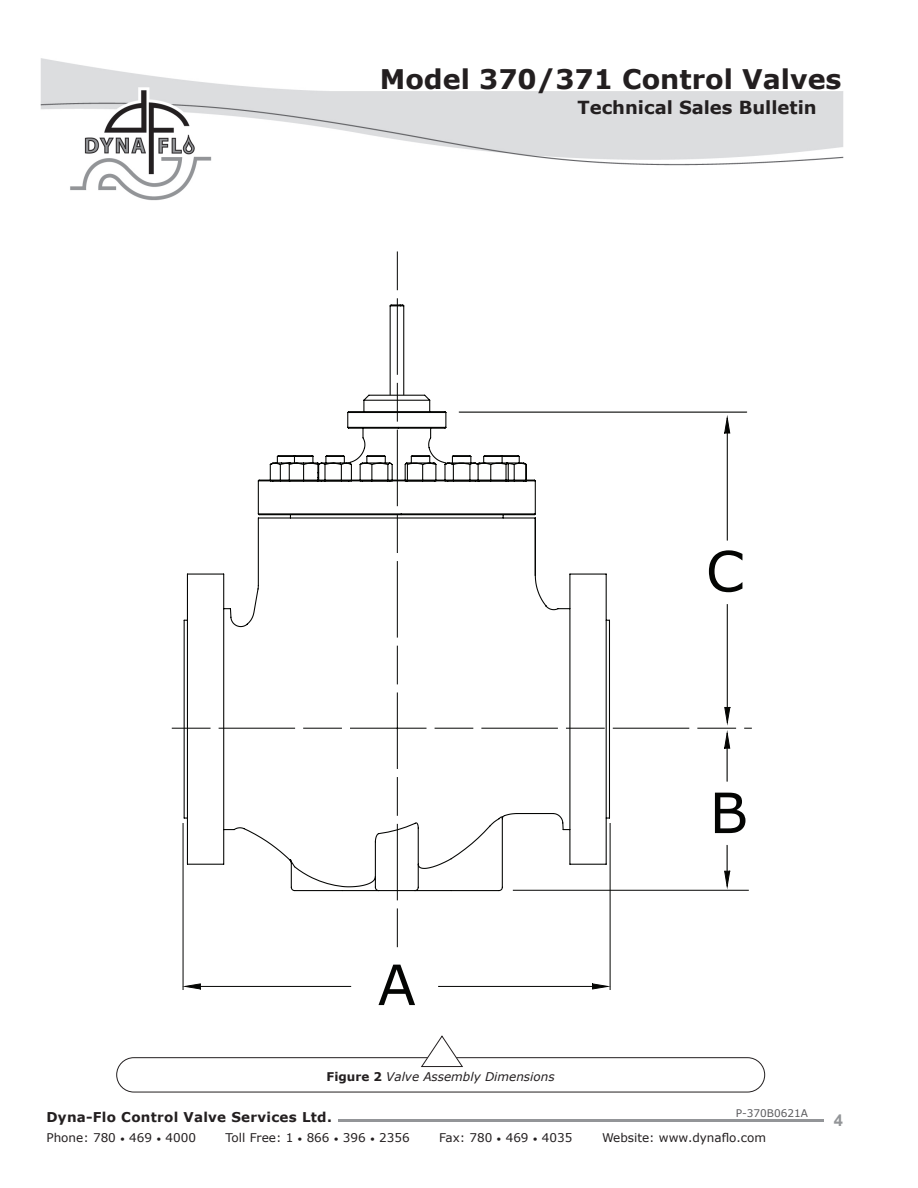
<style>
.page{position:relative;width:918px;height:1188px;background:#fff}
.page>*{position:absolute;margin:0;border:0;box-sizing:border-box;transform-origin:0 0}
.t1{font:55.65px "Verdana";color:#040503}
.t2{font:700 27px "Verdana";color:#231f20}
.t3{font:700 18px "Verdana";color:#231f20}
.t4{font:700 16.5px "Arial";color:#939598}
.t5{font:700 13.5px "Verdana";letter-spacing:.02em;color:#231f20}
.t6{font:12px "Verdana";color:#231f20}
.t7{font:italic 12px "Verdana";color:#231f20}
.t8{font:10.5px "Verdana";color:#5a5a5d}
.s1{font-weight:700;font-style:normal}
.s2{font-size:9px}
</style>
<div class="page">
<img style="left:41px;top:58px;width:803px;height:143px">
<hr style="left:338px;top:1120px;width:486px;height:2px;background:#939598">
<div style="left:117px;top:1057px;width:648px;height:35px;border:1px solid #231f20;border-radius:17px"></div>
<svg style="left:421px;top:1035px;width:42px;height:32px"></svg>
<hr style="left:183px;top:824px;width:1px;height:166px;background:#040503">
<hr style="left:610px;top:824px;width:1px;height:166px;background:#040503">
<hr style="left:188px;top:986px;width:163px;height:1px;background:#040503">
<hr style="left:439px;top:986px;width:167px;height:1px;background:#040503">
<svg style="left:172px;top:252px;width:579px;height:700px"></svg>
<svg style="left:592px;top:983px;width:19px;height:7px"></svg>
<svg style="left:182px;top:983px;width:19px;height:7px"></svg>
<svg style="left:183px;top:394px;width:428px;height:498px"></svg>
<h2 class="t2" style="left:380px;top:60px;width:463px">Model 370/371 Control Valves</h2>
<h3 class="t3" style="left:578px;top:95px;width:241px">Technical Sales Bulletin</h3>
<h1 class="t1" style="left:706px;top:533px;width:40px">C</h1>
<h1 class="t1" style="left:709px;top:775px;width:40px">B</h1>
<h1 class="t1" style="left:378px;top:947px;width:40px">A</h1>
<p class="t7" style="left:327px;top:1068px;width:229px"><span class="s1">Figure 2</span> Valve Assembly Dimensions</p>
<p class="t8" style="left:736px;top:1106px;width:74px">P-370B0621A</p>
<p class="t5" style="left:46px;top:1108px;width:287px">Dyna-Flo Control Valve Services Ltd.</p>
<p class="t6" style="left:46px;top:1130px;width:151px">Phone: 780 <span class="s2">•</span> 469 <span class="s2">•</span> 4000</p>
<p class="t6" style="left:226px;top:1130px;width:186px">Toll Free: 1 <span class="s2">•</span> 866 <span class="s2">•</span> 396 <span class="s2">•</span> 2356</p>
<p class="t6" style="left:439px;top:1130px;width:135px">Fax: 780 <span class="s2">•</span> 469 <span class="s2">•</span> 4035</p>
<p class="t6" style="left:602px;top:1130px;width:165px">Website: www.dynaflo.com</p>
<h3 class="t4" style="left:834px;top:1108px;width:11px">4</h3>
</div>
